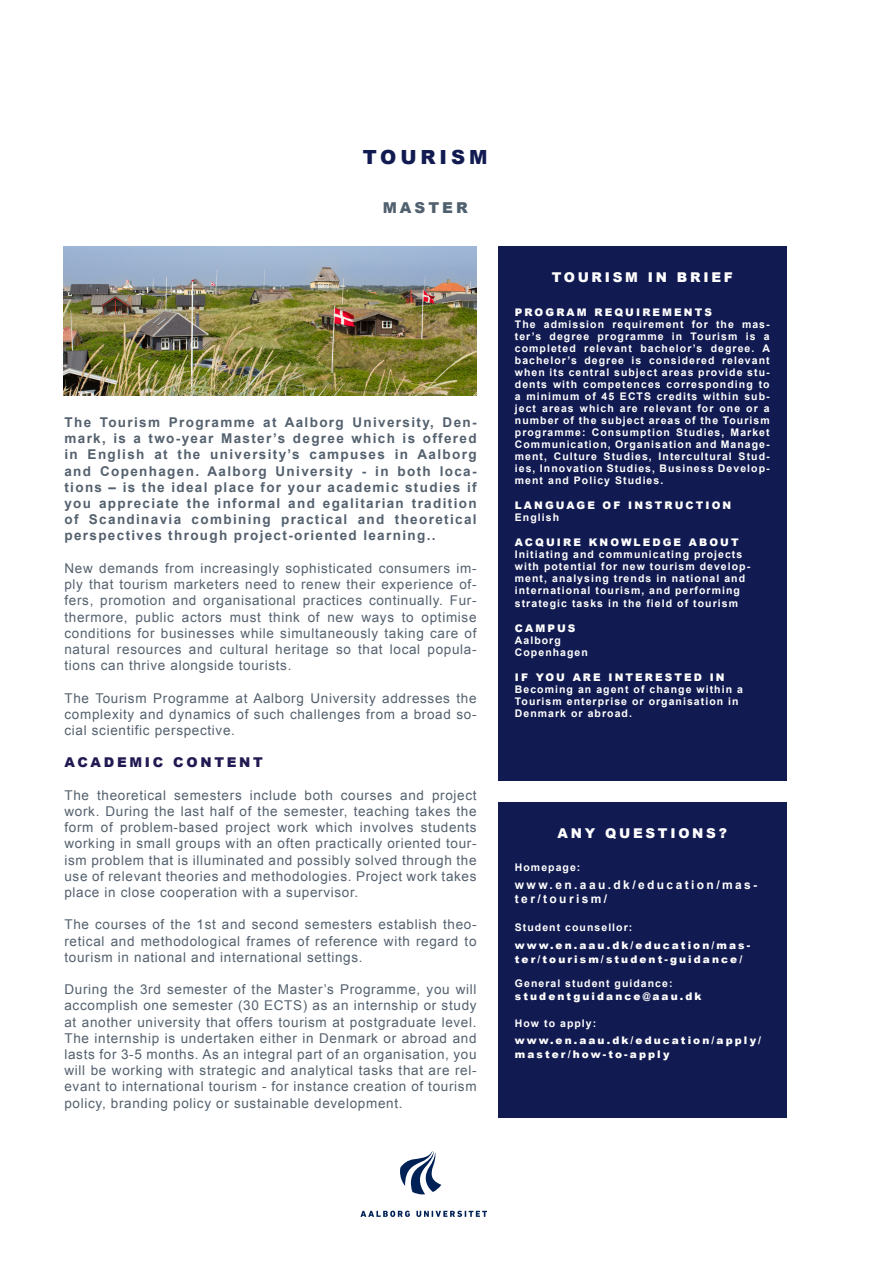
<style>
.page{position:relative;width:893px;height:1263px;background:#fff}
.page>*{position:absolute;margin:0;border:0;box-sizing:border-box;transform-origin:0 0}
.Uddannelsestitel{font:900 19.5px "Arial";letter-spacing:.2em;color:#121b51}
.Undetitel{font:900 15px "Arial";letter-spacing:.2em;color:#50606e}
.Brødtekst{font:13.5px/16.2px "Arial";letter-spacing:.05em;color:#54616e;text-align:justify}
.Manchet{font:700 13.5px/16.2px "Arial";letter-spacing:.1em;color:#54616e;text-align:justify}
.Hvid_titel{font:900 13.5px "Arial";letter-spacing:.2em;color:#fff}
.Brødtekst-2{font:900 13.5px "Arial";letter-spacing:.2em;color:#211a52}
.Hvid_tekst__fed{font:700 12px/14.4px "Arial";letter-spacing:.2em;color:#fff}
.Hvid_tekst{font:700 10.5px/12px "Arial";letter-spacing:.1em;color:#fff}
.Hvid_tekst__fed-2{font:900 10.5px/13.5px "Arial";letter-spacing:.2em;color:#fff}
.Hvid_overskrift{font:900 10.5px "Arial";letter-spacing:.2em;color:#fff}
.Hvid_overskrift__tyn{font:700 10.5px "Arial";letter-spacing:.1em;color:#fff}
.Hvid_tekst__fed-3{font:700 10.5px "Arial";letter-spacing:.1em;color:#fff}
</style>
<div class="page">
<div style="left:498px;top:247px;width:289px;height:534px;background:#121b51"></div>
<div style="left:498px;top:802px;width:289px;height:316px;background:#121b51"></div>
<img style="left:64px;top:246px;width:413px;height:149px">
<svg style="left:360px;top:1211px;width:50px;height:6px"></svg>
<svg style="left:416px;top:1211px;width:71px;height:6px"></svg>
<svg style="left:400px;top:1151px;width:41px;height:43px"></svg>
<p class="Uddannelsestitel" style="left:363px;top:143px;width:126px">TOURISM</p>
<p class="Undetitel" style="left:383px;top:196px;width:86px">MASTER</p>
<p class="Manchet" style="left:64px;top:415px;width:414px">The Tourism Programme at Aalborg University, Den&shy;mark, is a two-year Master’s degree which is offered in English at the university’s campuses in Aalborg and Copenhagen. Aalborg University - in both loca&shy;tions – is the ideal place for your academic studies if you appreciate the informal and egalitarian tradition of Scandinavia combining practical and theoretical perspectives through project-oriented learning..</p>
<p class="Brødtekst" style="left:64px;top:560px;width:414px">New demands from increasingly sophisticated consumers im&shy;ply that tourism marketers need to renew their experience of&shy;fers, promotion and organisational practices continually. Fur&shy;thermore, public actors must think of new ways to optimise conditions for businesses while simultaneously taking care of natural resources and cultural heritage so that local popula&shy;tions can thrive alongside tourists.</p>
<p class="Brødtekst" style="left:64px;top:690px;width:414px">The Tourism Programme at Aalborg University addresses the complexity and dynamics of such challenges from a broad so&shy;cial scientific perspective.</p>
<p class="Brødtekst-2" style="left:64px;top:753px;width:200px">ACADEMIC CONTENT</p>
<p class="Brødtekst" style="left:64px;top:787px;width:414px">The theoretical semesters include both courses and project work. During the last half of the semester, teaching takes the form of problem-based project work which involves students working in small groups with an often practically oriented tour&shy;ism problem that is illuminated and possibly solved through the use of relevant theories and methodologies. Project work takes place in close cooperation with a supervisor.</p>
<p class="Brødtekst" style="left:64px;top:917px;width:414px">The courses of the 1st and second semesters establish theo&shy;retical and methodological frames of reference with regard to tourism in national and international settings.</p>
<p class="Brødtekst" style="left:64px;top:981px;width:414px">During the 3rd semester of the Master’s Programme, you will accomplish one semester (30 ECTS) as an internship or study at another university that offers tourism at postgraduate level.<br>The internship is undertaken either in Denmark or abroad and lasts for 3-5 months. As an integral part of an organisation, you will be working with strategic and analytical tasks that are rel&shy;evant to international tourism - for instance creation of tourism policy, branding policy or sustainable development.</p>
<p class="Hvid_titel" style="left:552px;top:267px;width:183px">TOURISM IN BRIEF</p>
<p class="Hvid_overskrift" style="left:515px;top:304px;width:199px">PROGRAM REQUIREMENTS</p>
<p class="Hvid_tekst" style="left:515px;top:318px;width:257px;text-align:justify">The admission requirement for the mas&shy;ter’s degree programme in Tourism is a completed relevant bachelor’s degree. A bachelor’s degree is considered relevant when its central subject areas provide stu&shy;dents with competences corresponding to a minimum of 45 ECTS credits within sub&shy;ject areas which are relevant for one or a number of the subject areas of the Tourism programme: Consumption Studies, Market Communication, Organisation and Manage&shy;ment, Culture Studies, Intercultural Stud&shy;ies, Innovation Studies, Business Develop&shy;ment and Policy Studies.</p>
<p class="Hvid_overskrift" style="left:515px;top:497px;width:218px">LANGUAGE OF INSTRUCTION</p>
<p class="Hvid_tekst" style="left:515px;top:511px;width:46px">English</p>
<p class="Hvid_overskrift" style="left:515px;top:535px;width:225px">ACQUIRE KNOWLEDGE ABOUT</p>
<p class="Hvid_tekst" style="left:515px;top:549px;width:237px">Initiating and communicating projects with potential for new tourism develop&shy;ment, analysing trends in national and international tourism, and performing strategic tasks in the field of tourism</p>
<p class="Hvid_overskrift" style="left:515px;top:620px;width:62px">CAMPUS</p>
<p class="Hvid_tekst" style="left:515px;top:634px;width:47px">Aalborg</p>
<p class="Hvid_tekst" style="left:515px;top:646px;width:75px">Copenhagen</p>
<p class="Hvid_overskrift" style="left:515px;top:670px;width:211px">IF YOU ARE INTERESTED IN</p>
<p class="Hvid_tekst" style="left:515px;top:684px;width:230px">Becoming an agent of change within a<br>Tourism enterprise or organisation in<br>Denmark or abroad.</p>
<p class="Hvid_titel" style="left:558px;top:823px;width:171px">ANY QUESTIONS?</p>
<p class="Hvid_overskrift__tyn" style="left:515px;top:860px;width:67px">Homepage:</p>
<p class="Hvid_tekst__fed" style="left:515px;top:878px;width:244px">www.en.aau.dk/education/mas&shy;ter/tourism/</p>
<p class="Hvid_overskrift__tyn" style="left:515px;top:921px;width:119px">Student counsellor:</p>
<p class="Hvid_tekst__fed-2" style="left:515px;top:938px;width:237px">www.en.aau.dk/education/mas&shy;ter/tourism/student-guidance/</p>
<p class="Hvid_tekst__fed-3" style="left:515px;top:976px;width:159px">General student guidance:</p>
<p class="Hvid_tekst__fed-2" style="left:515px;top:989px;width:188px">studentguidance@aau.dk</p>
<p class="Hvid_overskrift__tyn" style="left:515px;top:1016px;width:83px">How to apply:</p>
<p class="Hvid_tekst__fed-2" style="left:515px;top:1033px;width:248px">www.en.aau.dk/education/apply/ master/how-to-apply</p>
</div>
